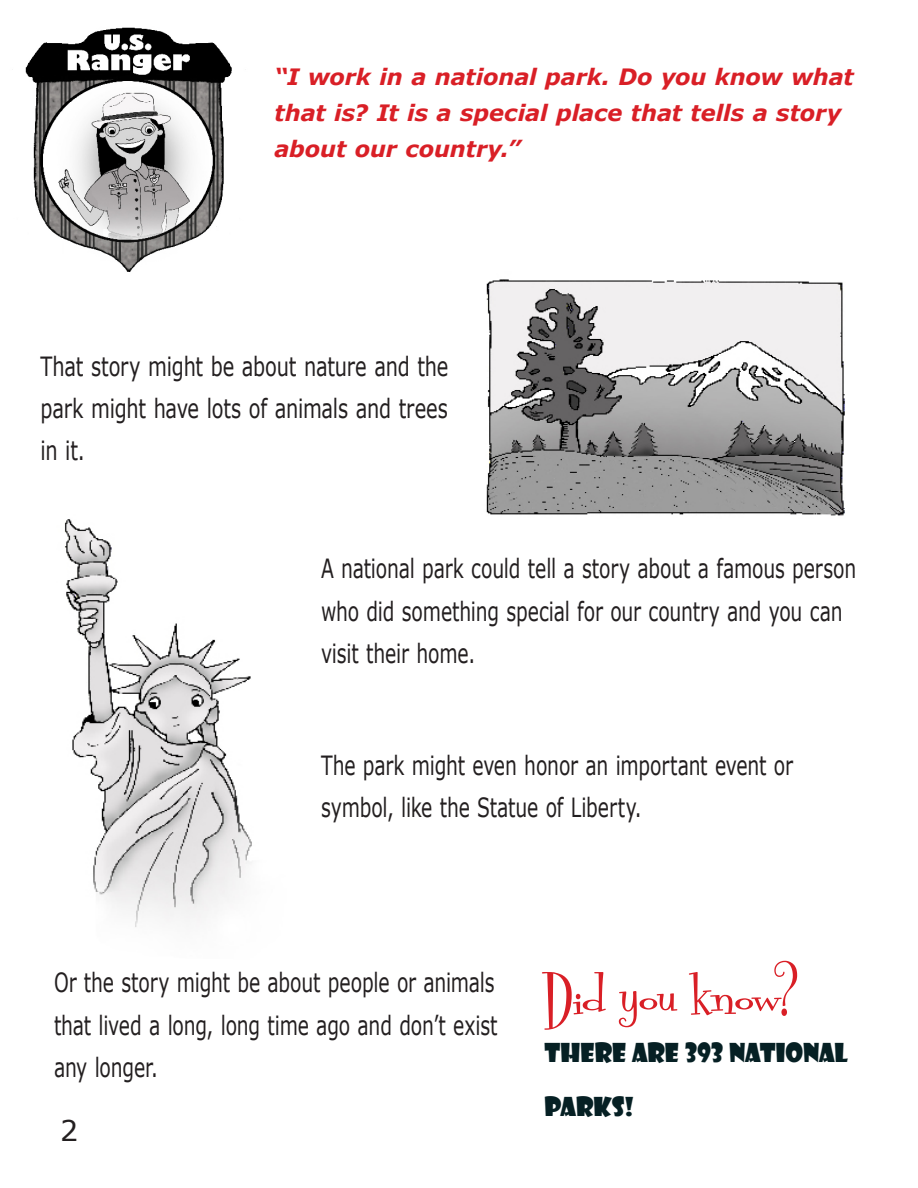
<style>
.page{position:relative;width:918px;height:1188px;background:#fff}
.page>*{position:absolute;margin:0;border:0;box-sizing:border-box;transform-origin:0 0}
.t1{font:60px "Fontdinerdotcom";letter-spacing:.005em;color:#d91f26}
.t2{font:28.5px "Verdana";color:#231f20}
.t3{font:26.4px/42.3px "Verdana";letter-spacing:-.01em;color:#231f20;scale:.71 1}
.t4{font:26.4px/42.3px "Verdana";letter-spacing:-.01em;color:#231f20;text-align:justify;scale:.73 1}
.t5{font:25.5px/54px "Showcard Gothic";letter-spacing:-.005em;color:#062024}
.t6{font:italic 700 22.5px/36px "Verdana";letter-spacing:-.005em;color:#d91f26}
</style>
<div class="page">
<img style="left:25px;top:27px;width:207px;height:245px">
<img style="left:486px;top:279px;width:359px;height:237px">
<img style="left:64px;top:519px;width:188px;height:408px">
<p class="t6" style="left:274px;top:58px;width:581px">“I work in a national park. Do you know what that is? It is a special place that tells a story about our country.”</p>
<p class="t4" style="left:40px;top:344px;width:560px">That story might be about nature and the park might have lots of animals and trees in it.</p>
<p class="t3" style="left:321px;top:547px;width:756px">A national park could tell a story about a famous person who did something special for our country and you can visit their home.</p>
<p class="t3" style="left:321px;top:743px;width:666px">The park might even honor an important event or symbol, like the Statue of Liberty.</p>
<p class="t3" style="left:54px;top:961px;width:626px;text-align:justify">Or the story might be about people or animals that lived a long, long time ago and don’t exist any longer.</p>
<p class="t1" style="left:544px;top:956px;width:252px">Did you know?</p>
<p class="t5" style="left:544px;top:1024px;width:305px">THERE ARE 393 NATIONAL<br>PARKS!</p>
<p class="t2" style="left:60px;top:1112px;width:20px">2</p>
</div>
